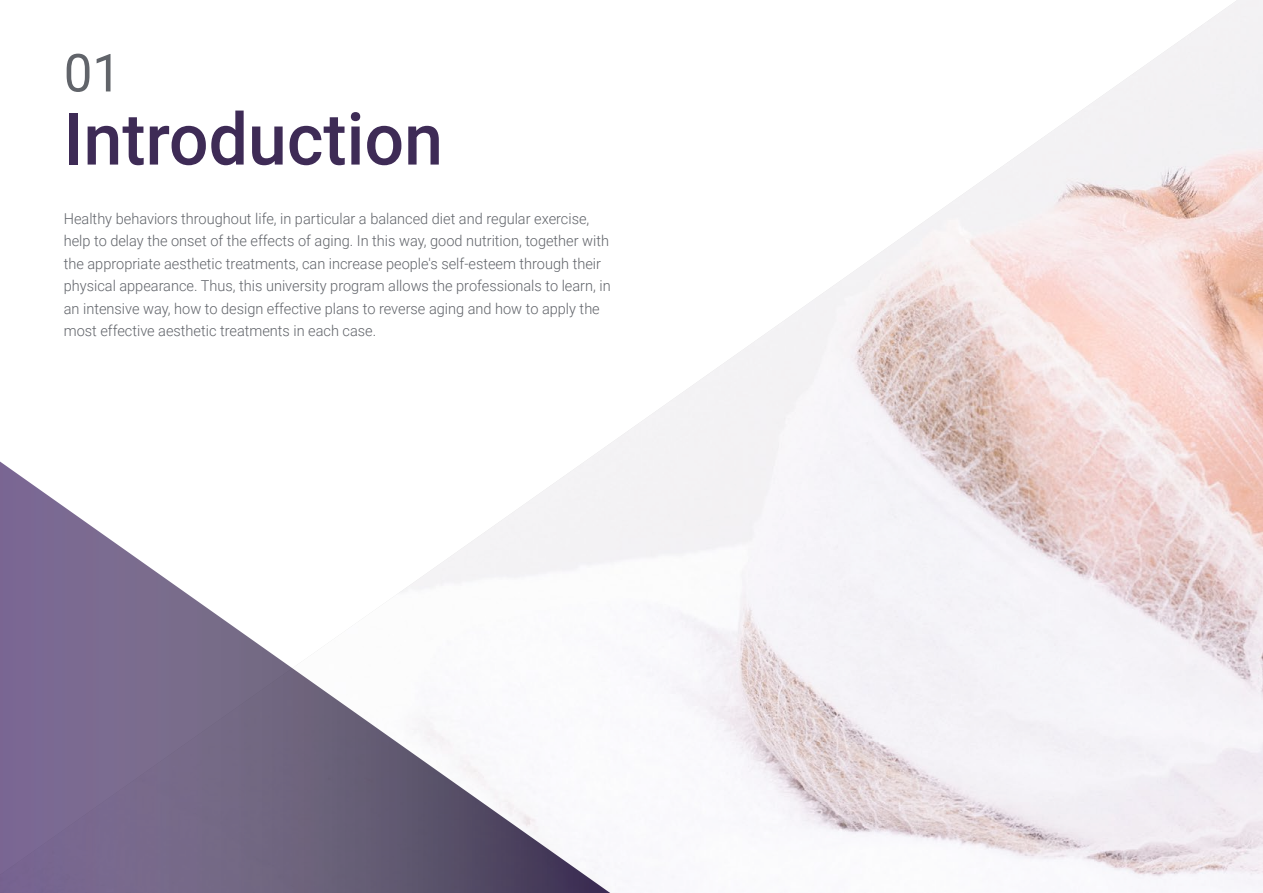
<style>
.page{position:relative;width:1263px;height:893px;background:#fff}
.page>*{position:absolute;margin:0;border:0;box-sizing:border-box;transform-origin:0 0}
.t1{font:500 72px "Roboto";color:#3e2b56}
.t2{font:52.5px "Roboto";color:#61646a}
.t3{font:300 15px/22.5px "Roboto";color:#61646a}
</style>
<div class="page">
<img style="left:607px;top:0;width:656px;height:892px">
<svg style="left:0;top:446px;width:640px;height:447px"></svg>
<h2 class="t2" style="left:64px;top:36px;width:59px">01</h2>
<h1 class="t1" style="left:64px;top:89px;width:381px">Introduction</h1>
<p class="t3" style="left:64px;top:207px;width:548px">Healthy behaviors throughout life, in particular a balanced diet and regular exercise, help to delay the onset of the effects of aging. In this way, good nutrition, together with the appropriate aesthetic treatments, can increase people's self-esteem through their physical appearance. Thus, this university program allows the professionals to learn, in an intensive way, how to design effective plans to reverse aging and how to apply the most effective aesthetic treatments in each case.</p>
</div>
